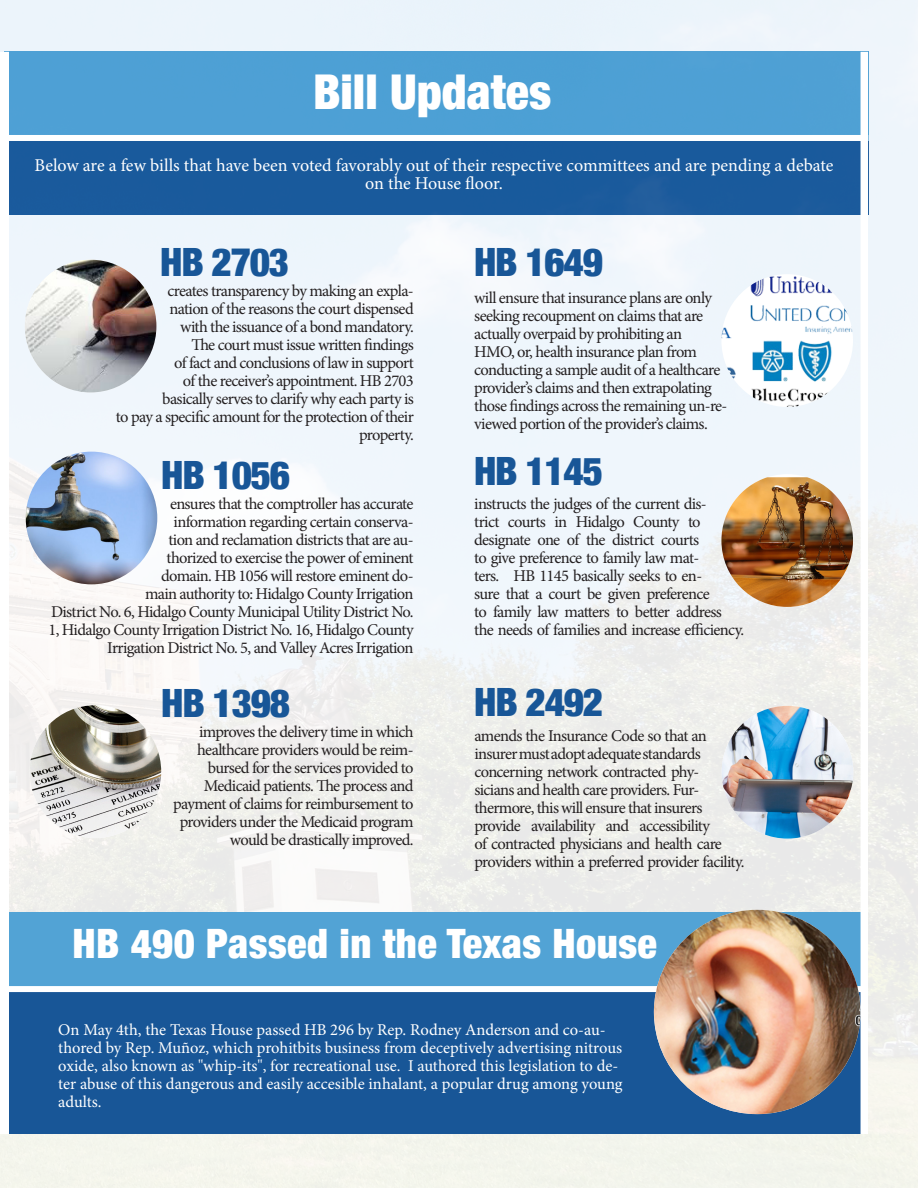
<style>
.page{position:relative;width:918px;height:1188px;background:#fff}
.page>*{position:absolute;margin:0;border:0;box-sizing:border-box;transform-origin:0 0}
.t1{font:900 condensed 48px "Helvetica Neue";color:#fff}
.t2{font:900 condensed 40.5px "Helvetica Neue";letter-spacing:.01em;color:#fff}
.t3{font:900 condensed 39px "Helvetica Neue";letter-spacing:-.03em;color:#185697}
.t4{font:18px/18px "Minion Pro";letter-spacing:-.005em;color:#fff;text-align:center}
.t5{font:16.5px/18px "Minion Pro";letter-spacing:-.04em;color:#231f20;text-align:right}
.t6{font:16.5px/18px "Minion Pro";letter-spacing:-.005em;color:#fff}
</style>
<div class="page">
<img style="left:0;top:0;width:918px;height:1188px">
<img style="left:721px;top:274px;width:132px;height:133px">
<img style="left:25px;top:260px;width:131px;height:132px">
<img style="left:26px;top:452px;width:131px;height:132px">
<img style="left:721px;top:477px;width:132px;height:130px">
<div style="left:0;top:913px;width:861px;height:221px;background:#185697"></div>
<div style="left:0;top:913px;width:861px;height:77px;background:#52a3d5"></div>
<div style="left:0;top:986px;width:868px;height:6px;background:#fff"></div>
<div style="left:0;top:52px;width:9px;height:1082px;background:#fff"></div>
<img style="left:654px;top:910px;width:207px;height:204px">
<img style="left:30px;top:705px;width:131px;height:133px">
<img style="left:722px;top:706px;width:131px;height:133px">
<div style="left:2px;top:135px;width:866px;height:6px;background:#fff"></div>
<div style="left:861px;top:52px;width:7px;height:1082px;background:#fff"></div>
<p class="t1" style="left:313px;top:52px;width:240px">Bill Updates</p>
<p class="t4" style="left:35px;top:156px;width:800px">Below are a few bills that have been voted favorably out of their respective committees and are pending a debate on the House floor.</p>
<p class="t3" style="left:160px;top:230px;width:131px">HB 2703</p>
<p class="t5" style="left:116px;top:282px;width:299px">creates transparency by making an expla-<br>nation of the reasons the court dispensed<br>with the issuance of a bond mandatory.<br>The court must issue written findings<br>of fact and conclusions of law in support<br>of the receiver’s appointment. HB 2703<br>basically serves to clarify why each party is<br>to pay a specific amount for the protection of their property.</p>
<p class="t3" style="left:161px;top:443px;width:131px">HB 1056</p>
<p class="t5" style="left:48px;top:495px;width:367px">ensures that the comptroller has accurate<br>information regarding certain conserva-<br>tion and reclamation districts that are au-<br>thorized to exercise the power of eminent<br>domain. HB 1056 will restore eminent do-<br>main authority to: Hidalgo County Irrigation<br>District No. 6, Hidalgo County Municipal Utility District No.<br>1, Hidalgo County Irrigation District No. 16, Hidalgo County Irrigation District No. 5, and Valley Acres Irrigation</p>
<p class="t3" style="left:474px;top:230px;width:131px">HB 1649</p>
<p class="t5" style="left:474px;top:288px;width:255px;text-align:left">will ensure that insurance plans are only seeking recoupment on claims that are actually overpaid by prohibiting an<br>HMO, or, health insurance plan from conducting a sample audit of a healthcare provider’s claims and then extrapolating those findings across the remaining un-re&shy;viewed portion of the provider’s claims.</p>
<p class="t3" style="left:474px;top:439px;width:131px">HB 1145</p>
<p class="t5" style="left:474px;top:495px;width:271px;text-align:left">instructs the judges of the current dis-<br>trict courts in Hidalgo County to designate one of the district courts<br>to give preference to family law mat-<br>ters. HB 1145 basically seeks to en-<br>sure that a court be given preference<br>to family law matters to better address the needs of families and increase efficiency.</p>
<p class="t3" style="left:474px;top:670px;width:131px">HB 2492</p>
<p class="t3" style="left:161px;top:671px;width:131px">HB 1398</p>
<p class="t5" style="left:173px;top:723px;width:242px">improves the delivery time in which healthcare providers would be reim&shy;bursed for the services provided to Medicaid patients. The process and payment of claims for reimbursement to providers under the Medicaid program would be drastically improved.</p>
<p class="t5" style="left:474px;top:726px;width:272px;text-align:left">amends the Insurance Code so that an insurer must adopt adequate standards concerning network contracted phy-<br>sicians and health care providers. Fur&shy;thermore, this will ensure that insurers provide availability and accessibility<br>of contracted physicians and health care providers within a preferred provider facility.</p>
<p class="t2" style="left:73px;top:911px;width:586px">HB 490 Passed in the Texas House</p>
<p class="t6" style="left:58px;top:1021px;width:566px">On May 4th, the Texas House passed HB 296 by Rep. Rodney Anderson and co-au&shy;thored by Rep. Muñoz, which prohitbits business from deceptively advertising nitrous oxide, also known as "whip-its", for recreational use. I authored this legislation to de&shy;ter abuse of this dangerous and easily accesible inhalant, a popular drug among young adults.</p>
</div>
